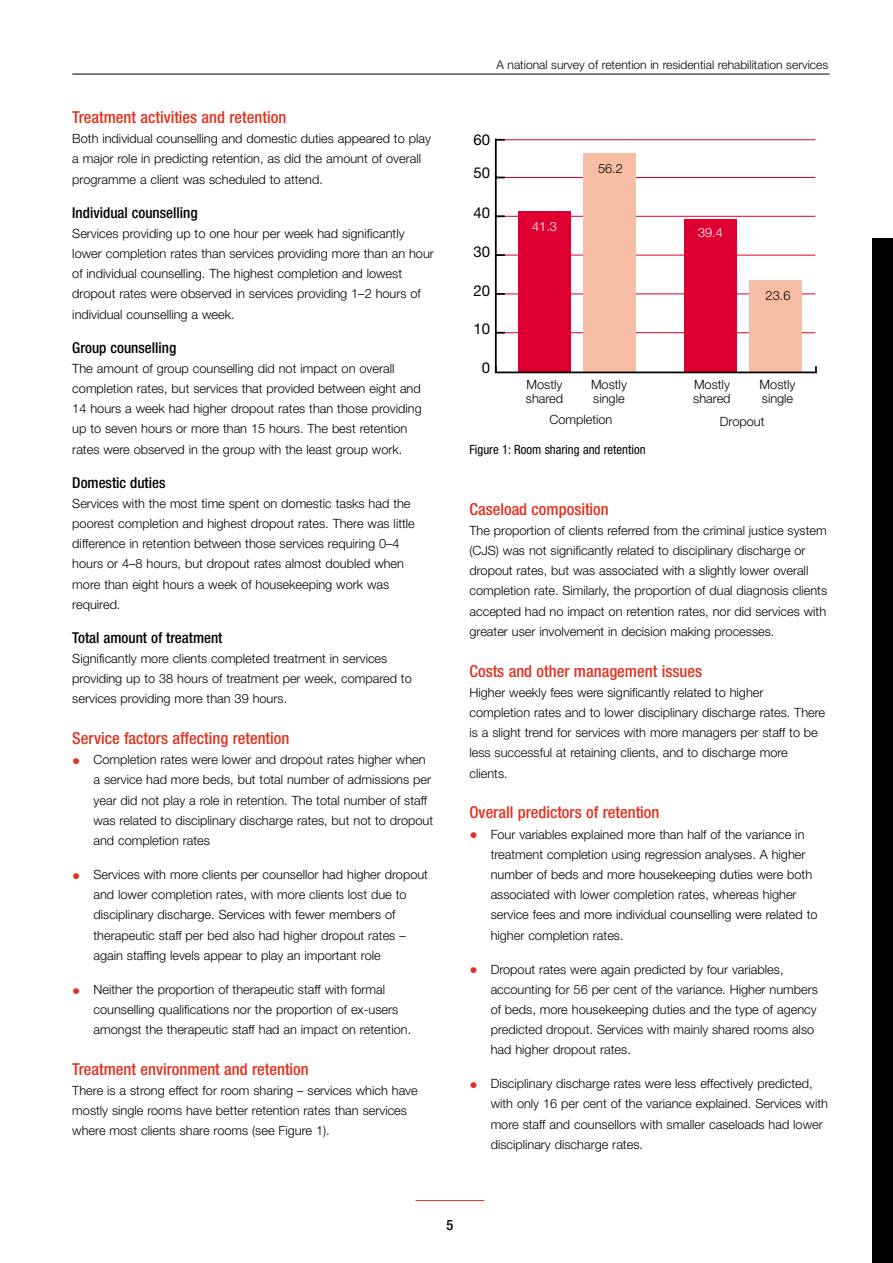
<style>
.page{position:relative;width:893px;height:1263px;background:#fff}
.page>*{position:absolute;margin:0;border:0;box-sizing:border-box;transform-origin:0 0}
.t1{font:500 condensed 16.5px "Helvetica Neue";color:#e2321f}
.t2{font:500 condensed 15px "Helvetica Neue";color:#000}
.t3{font:15px "Helvetica Neue";color:#000}
.t4{font:500 condensed 14.25px "Helvetica Neue";color:#000}
.t5{font:300 12.75px/20.2px "Helvetica Neue";color:#000}
.t6{font:condensed 12.75px "Helvetica Neue";color:#000}
.t7{font:300 12.75px "Helvetica Neue";color:#fff}
.t8{font:300 12px "Helvetica Neue";color:#000}
.s1{font-size:16.5px;color:#e2321f}
</style>
<div class="page">
<div style="left:872px;top:238px;width:20px;height:1024px;background:#000"></div>
<hr style="left:72px;top:74px;width:757px;height:1px;background:#000">
<hr style="left:415px;top:1200px;width:69px;height:1px;background:#e2321f">
<hr style="left:496px;top:332px;width:319px;height:1px;background:#de0031">
<hr style="left:496px;top:294px;width:319px;height:1px;background:#de0031">
<hr style="left:496px;top:255px;width:319px;height:1px;background:#de0031">
<hr style="left:496px;top:216px;width:319px;height:1px;background:#de0031">
<hr style="left:496px;top:177px;width:319px;height:1px;background:#de0031">
<hr style="left:496px;top:140px;width:319px;height:1px;background:#de0031">
<hr style="left:495px;top:139px;width:1px;height:233px;background:#000">
<svg style="left:496px;top:332px;width:9px;height:2px"></svg>
<svg style="left:496px;top:293px;width:9px;height:2px"></svg>
<svg style="left:496px;top:254px;width:9px;height:2px"></svg>
<svg style="left:496px;top:215px;width:9px;height:2px"></svg>
<svg style="left:496px;top:139px;width:9px;height:2px"></svg>
<div style="left:749px;top:280px;width:52px;height:92px;background:#f8bea5"></div>
<div style="left:684px;top:219px;width:52px;height:153px;background:#de0031"></div>
<div style="left:583px;top:153px;width:52px;height:219px;background:#f8bea5"></div>
<div style="left:518px;top:211px;width:52px;height:161px;background:#de0031"></div>
<div style="left:495px;top:365px;width:321px;height:8px;border:2px solid #000"></div>
<p class="t1" style="left:72px;top:111px;width:215px">Treatment activities and retention</p>
<p class="t5" style="left:72px;top:130px;width:360px">Both individual counselling and domestic duties appeared to play a major role in predicting retention, as did the amount of overall programme a client was scheduled to attend.</p>
<p class="t2" style="left:72px;top:207px;width:127px">Individual counselling</p>
<p class="t5" style="left:72px;top:224px;width:363px">Services providing up to one hour per week had significantly lower completion rates than services providing more than an hour of individual counselling. The highest completion and lowest dropout rates were observed in services providing 1–2 hours of individual counselling a week.</p>
<p class="t2" style="left:72px;top:342px;width:105px">Group counselling</p>
<p class="t5" style="left:72px;top:359px;width:351px">The amount of group counselling did not impact on overall completion rates, but services that provided between eight and 14 hours a week had higher dropout rates than those providing up to seven hours or more than 15 hours. The best retention rates were observed in the group with the least group work.</p>
<p class="t2" style="left:72px;top:477px;width:95px">Domestic duties</p>
<p class="t5" style="left:72px;top:494px;width:344px">Services with the most time spent on domestic tasks had the poorest completion and highest dropout rates. There was little difference in retention between those services requiring 0–4 hours or 4–8 hours, but dropout rates almost doubled when more than eight hours a week of housekeeping work was required.</p>
<p class="t2" style="left:72px;top:632px;width:152px">Total amount of treatment</p>
<p class="t5" style="left:72px;top:650px;width:341px">Significantly more clients completed treatment in services providing up to 38 hours of treatment per week, compared to services providing more than 39 hours.</p>
<p class="t1" style="left:72px;top:732px;width:219px">Service factors affecting retention</p>
<p class="t5" style="left:93px;top:751px;width:341px;text-indent:-21px"><span class="s1">•</span> Completion rates were lower and dropout rates higher when a service had more beds, but total number of admissions per year did not play a role in retention. The total number of staff was related to disciplinary discharge rates, but not to dropout and completion rates</p>
<p class="t5" style="left:93px;top:866px;width:336px;text-indent:-21px"><span class="s1">•</span> Services with more clients per counsellor had higher dropout and lower completion rates, with more clients lost due to disciplinary discharge. Services with fewer members of therapeutic staff per bed also had higher dropout rates – again staffing levels appear to play an important role</p>
<p class="t5" style="left:93px;top:980px;width:319px;text-indent:-21px"><span class="s1">•</span> Neither the proportion of therapeutic staff with formal counselling qualifications nor the proportion of ex-users amongst the therapeutic staff had an impact on retention.</p>
<p class="t1" style="left:72px;top:1063px;width:238px">Treatment environment and retention</p>
<p class="t5" style="left:72px;top:1082px;width:347px">There is a strong effect for room sharing – services which have mostly single rooms have better retention rates than services where most clients share rooms (see Figure 1).</p>
<p class="t8" style="left:496px;top:60px;width:333px">A national survey of retention in residential rehabilitation services</p>
<p class="t3" style="left:473px;top:134px;width:18px">60</p>
<p class="t3" style="left:473px;top:168px;width:18px">50</p>
<p class="t3" style="left:473px;top:207px;width:18px">40</p>
<p class="t3" style="left:473px;top:247px;width:18px">30</p>
<p class="t3" style="left:473px;top:286px;width:18px">20</p>
<p class="t3" style="left:473px;top:324px;width:18px">10</p>
<p class="t3" style="left:482px;top:362px;width:10px">0</p>
<p class="t7" style="left:532px;top:222px;width:26px">41.3</p>
<p class="t5" style="left:598px;top:160px;width:26px">56.2</p>
<p class="t7" style="left:698px;top:228px;width:26px">39.4</p>
<p class="t5" style="left:765px;top:286px;width:26px">23.6</p>
<p class="t5" style="left:526px;top:378px;width:39px;line-height:14.2px">Mostly shared</p>
<p class="t5" style="left:591px;top:378px;width:37px;line-height:14.2px">Mostly single</p>
<p class="t5" style="left:759px;top:378px;width:37px;line-height:14.2px">Mostly single</p>
<p class="t5" style="left:693px;top:378px;width:39px;line-height:14.2px">Mostly shared</p>
<p class="t5" style="left:549px;top:411px;width:65px">Completion</p>
<p class="t5" style="left:719px;top:412px;width:46px">Dropout</p>
<p class="t6" style="left:469px;top:445px;width:178px">Figure 1: Room sharing and retention</p>
<p class="t1" style="left:469px;top:503px;width:141px">Caseload composition</p>
<p class="t5" style="left:469px;top:521px;width:359px">The proportion of clients referred from the criminal justice system (CJS) was not significantly related to disciplinary discharge or dropout rates, but was associated with a slightly lower overall completion rate. Similarly, the proportion of dual diagnosis clients accepted had no impact on retention rates, nor did services with greater user involvement in decision making processes.</p>
<p class="t1" style="left:469px;top:665px;width:234px">Costs and other management issues</p>
<p class="t5" style="left:469px;top:683px;width:357px">Higher weekly fees were significantly related to higher completion rates and to lower disciplinary discharge rates. There is a slight trend for services with more managers per staff to be less successful at retaining clients, and to discharge more clients.</p>
<p class="t1" style="left:469px;top:806px;width:191px">Overall predictors of retention</p>
<p class="t5" style="left:490px;top:825px;width:328px;text-indent:-21px"><span class="s1">•</span> Four variables explained more than half of the variance in treatment completion using regression analyses. A higher number of beds and more housekeeping duties were both associated with lower completion rates, whereas higher service fees and more individual counselling were related to higher completion rates.</p>
<p class="t5" style="left:490px;top:960px;width:329px;text-indent:-21px"><span class="s1">•</span> Dropout rates were again predicted by four variables, accounting for 56 per cent of the variance. Higher numbers of beds, more housekeeping duties and the type of agency predicted dropout. Services with mainly shared rooms also had higher dropout rates.</p>
<p class="t5" style="left:490px;top:1075px;width:339px;text-indent:-21px"><span class="s1">•</span> Disciplinary discharge rates were less effectively predicted, with only 16 per cent of the variance explained. Services with more staff and counsellors with smaller caseloads had lower disciplinary discharge rates.</p>
<p class="t4" style="left:446px;top:1220px;width:8px">5</p>
</div>
